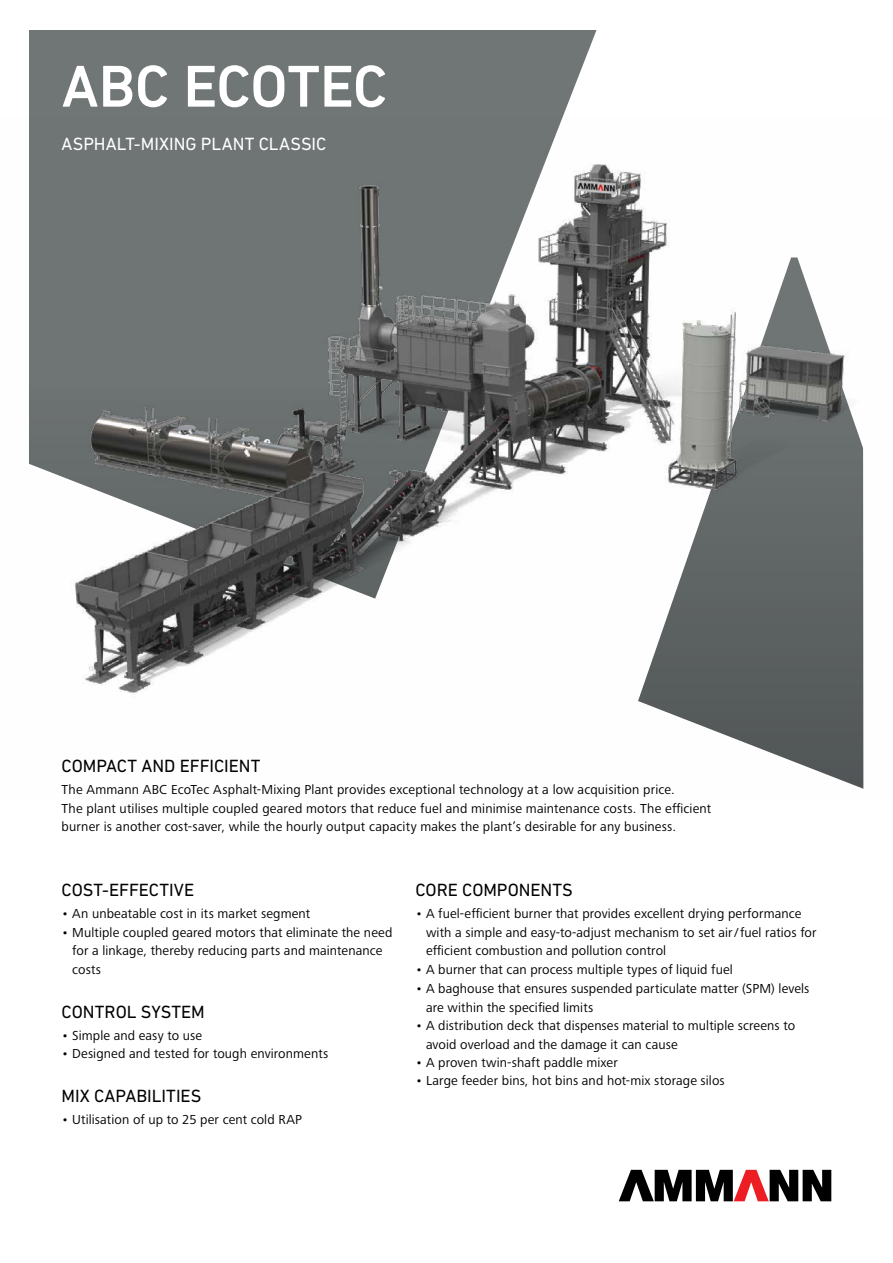
<style>
.page{position:relative;width:893px;height:1263px;background:#fff}
.page>*{position:absolute;margin:0;border:0;box-sizing:border-box;transform-origin:0 0}
.t1{font:500 60px "DIN Next LT Pro";letter-spacing:-.01em;color:#fff}
.t2{font:18px "DIN Next LT Pro";letter-spacing:-.005em;color:#000}
.t3{font:18px "DIN Next LT Pro";color:#fff}
.t4{font:13.5px/18.8px "Frutiger Next LTW1 G";letter-spacing:.01em;color:#000}
</style>
<div class="page">
<div style="left:30px;top:30px;width:833px;height:795px;background:#707575"></div>
<div style="left:562px;top:30px;width:301px;height:88px;background:#fff"></div>
<svg style="left:30px;top:798px;width:833px;height:404px"></svg>
<img style="left:29px;top:118px;width:835px;height:680px">
<svg style="left:619px;top:1170px;width:212px;height:31px"></svg>
<h1 class="t1" style="left:62px;top:51px;width:327px">ABC ECOTEC</h1>
<h2 class="t3" style="left:62px;top:134px;width:266px">ASPHALT-MIXING PLANT CLASSIC</h2>
<h2 class="t2" style="left:62px;top:755px;width:200px">COMPACT AND EFFICIENT</h2>
<p class="t4" style="left:62px;top:780px;width:651px">The Ammann ABC EcoTec Asphalt-Mixing Plant provides exceptional technology at a low acquisition price.<br>The plant utilises multiple coupled geared motors that reduce fuel and minimise maintenance costs. The efficient burner is another cost-saver, while the hourly output capacity makes the plant’s desirable for any business.</p>
<h2 class="t2" style="left:62px;top:879px;width:134px">COST-EFFECTIVE</h2>
<p class="t4" style="left:62px;top:904px;width:250px">• An unbeatable cost in its market segment</p>
<p class="t4" style="left:72px;top:923px;width:322px;text-indent:-11px">• Multiple coupled geared motors that eliminate the need for a linkage, thereby reducing parts and maintenance costs</p>
<h2 class="t2" style="left:62px;top:1001px;width:145px">CONTROL SYSTEM</h2>
<p class="t4" style="left:62px;top:1026px;width:142px">• Simple and easy to use</p>
<p class="t4" style="left:62px;top:1045px;width:268px">• Designed and tested for tough environments</p>
<h2 class="t2" style="left:62px;top:1086px;width:141px">MIX CAPABILITIES</h2>
<p class="t4" style="left:62px;top:1111px;width:242px">• Utilisation of up to 25 per cent cold RAP</p>
<h2 class="t2" style="left:415px;top:879px;width:159px">CORE COMPONENTS</h2>
<p class="t4" style="left:426px;top:904px;width:392px;text-indent:-11px">• A fuel-efficient burner that provides excellent drying performance with a simple and easy-to-adjust mechanism to set air/fuel ratios for efficient combustion and pollution control</p>
<p class="t4" style="left:415px;top:960px;width:319px">• A burner that can process multiple types of liquid fuel</p>
<p class="t4" style="left:426px;top:979px;width:385px;text-indent:-11px">• A baghouse that ensures suspended particulate matter (SPM) levels are within the specified limits</p>
<p class="t4" style="left:426px;top:1017px;width:371px;text-indent:-11px">• A distribution deck that dispenses material to multiple screens to avoid overload and the damage it can cause</p>
<p class="t4" style="left:415px;top:1053px;width:204px">• A proven twin-shaft paddle mixer</p>
<p class="t4" style="left:415px;top:1071px;width:311px">• Large feeder bins, hot bins and hot-mix storage silos</p>
</div>
